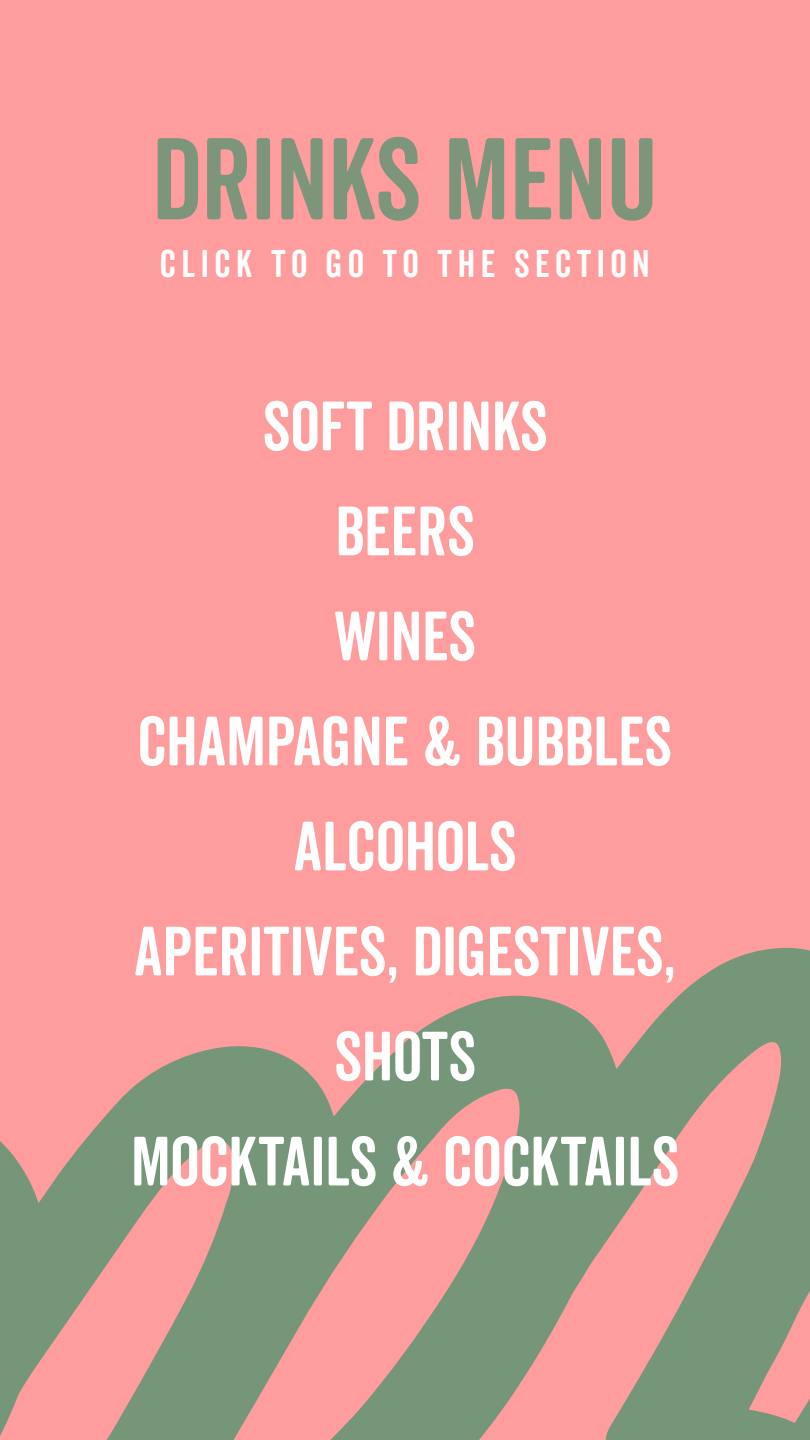
<style>
.page{position:relative;width:810px;height:1440px;background:#ff9d9e}
.page>*{position:absolute;margin:0;border:0;box-sizing:border-box;transform-origin:0 0}
.t1{font:112.5px "Veneer Clean Soft";color:#7d957b}
.t2{font:67.5px/105px "Veneer Clean Soft";color:#fff;text-align:center}
.t3{font:37.5px "Veneer Clean Soft";letter-spacing:.15em;color:#fff}
</style>
<div class="page">
<svg style="left:625px;top:947px;width:185px;height:493px;fill:#759678"></svg>
<svg style="left:47px;top:995px;width:578px;height:445px;fill:#759678"></svg>
<svg style="left:0;top:1141px;width:47px;height:295px"></svg>
<h1 class="t1" style="left:152px;top:111px;width:508px">DRINKS MENU</h1>
<p class="t3" style="left:160px;top:241px;width:491px">CLICK TO GO TO THE SECTION</p>
<p class="t2" style="left:131px;top:373px;width:550px">SOFT DRINKS<br>BEERS<br>WINES<br>CHAMPAGNE &amp; BUBBLES<br>ALCOHOLS<br>APERITIVES, DIGESTIVES,<br>SHOTS<br>MOCKTAILS &amp; COCKTAILS</p>
</div>
